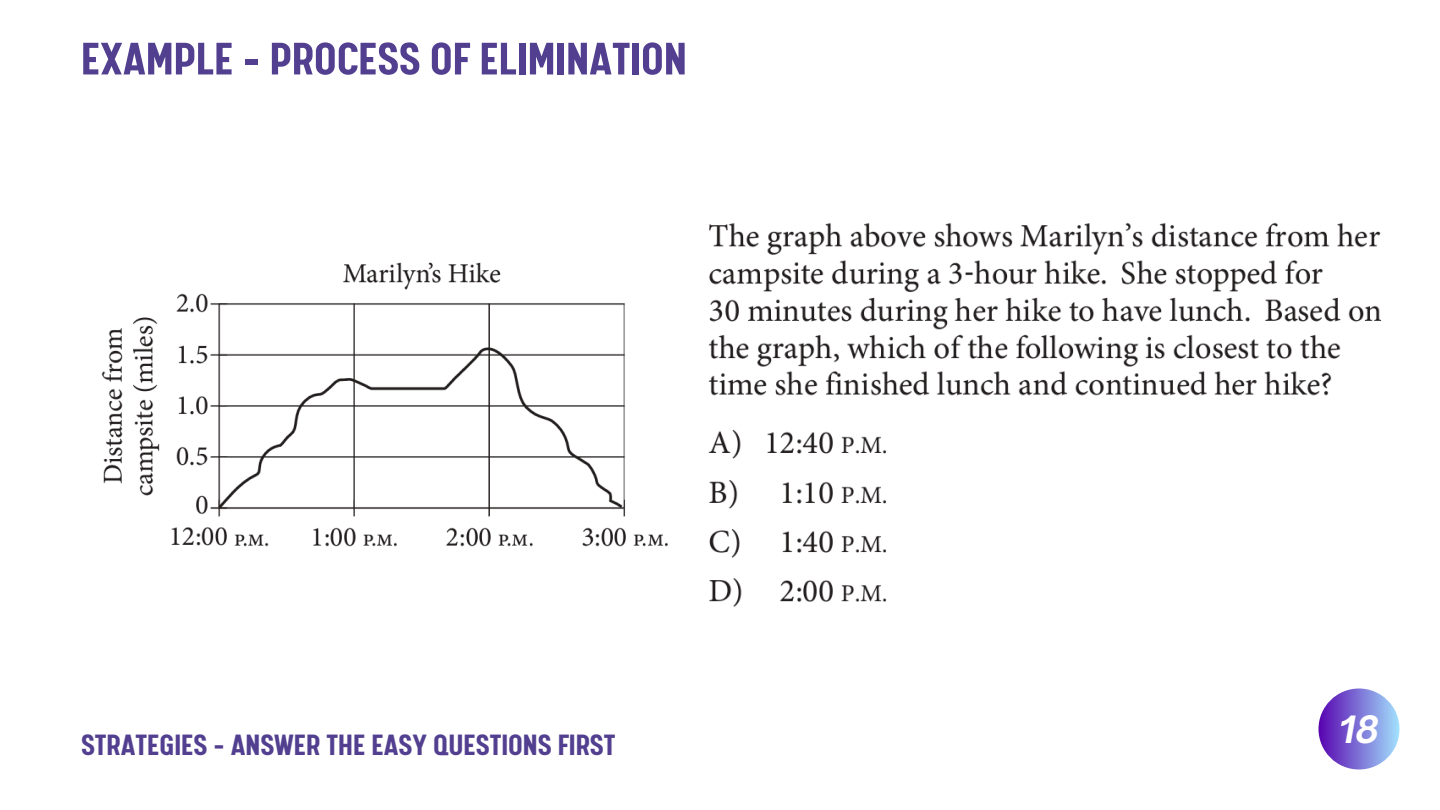
<style>
.page{position:relative;width:1440px;height:810px;background:#fff}
.page>*{position:absolute;margin:0;border:0;box-sizing:border-box;transform-origin:0 0}
.t1{font:700 51.3px "Calps Sans";color:#523f90}
.t2{font:italic 700 36px "Open Sauce One";color:#fff}
.t3{font:700 33px "Calps Sans";color:#523f90}
</style>
<div class="page">
<svg style="left:1318px;top:688px;width:82px;height:82px;background:#8075d7"></svg>
<img style="left:101px;top:262px;width:567px;height:285px">
<img style="left:708px;top:222px;width:674px;height:385px">
<p class="t1" style="left:81px;top:37px;width:607px">EXAMPLE - PROCESS OF ELIMINATION</p>
<p class="t3" style="left:81px;top:731px;width:536px">STRATEGIES - ANSWER THE EASY QUESTIONS FIRST</p>
<h1 class="t2" style="left:1339px;top:706px;width:42px">18</h1>
</div>
